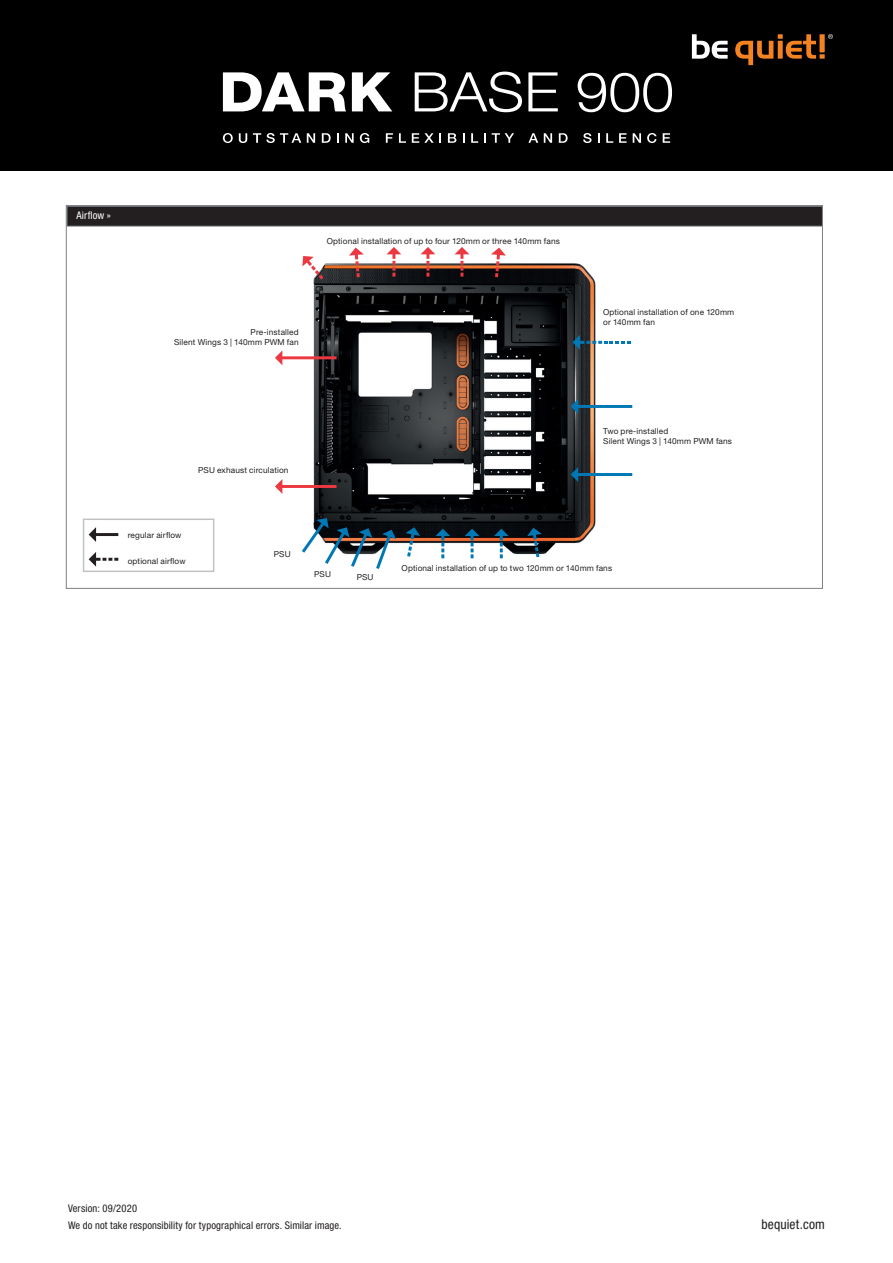
<style>
.page{position:relative;width:893px;height:1263px;background:#fff}
.page>*{position:absolute;margin:0;border:0;box-sizing:border-box;transform-origin:0 0}
.t1{font:condensed 13.5px "Helvetica Neue LT Pro";letter-spacing:.015em;color:#231f20}
.t2{font:condensed 10.5px/17.2px "Helvetica Neue LT Pro";letter-spacing:.015em;color:#231f20}
.t3{font:condensed 10.5px "Helvetica Neue LT Pro";letter-spacing:.015em;color:#fff}
.t4{font:8.25px/9.9px "Helvetica Neue LT Pro";letter-spacing:.015em;color:#231f20}
</style>
<div class="page">
<div style="left:0;top:0;width:893px;height:171px;background:#000001"></div>
<svg style="left:692px;top:34px;width:36px;height:25px"></svg>
<svg style="left:735px;top:34px;width:98px;height:31px"></svg>
<svg style="left:223px;top:72px;width:123px;height:39px"></svg>
<svg style="left:352px;top:72px;width:40px;height:39px"></svg>
<svg style="left:415px;top:72px;width:107px;height:40px"></svg>
<svg style="left:528px;top:72px;width:30px;height:39px"></svg>
<svg style="left:578px;top:73px;width:94px;height:39px"></svg>
<svg style="left:223px;top:133px;width:10px;height:10px"></svg>
<svg style="left:239px;top:133px;width:8px;height:10px"></svg>
<svg style="left:253px;top:133px;width:48px;height:10px"></svg>
<svg style="left:307px;top:133px;width:8px;height:10px"></svg>
<svg style="left:322px;top:133px;width:9px;height:10px"></svg>
<svg style="left:337px;top:133px;width:2px;height:10px"></svg>
<svg style="left:345px;top:133px;width:9px;height:10px"></svg>
<svg style="left:360px;top:133px;width:9px;height:10px"></svg>
<svg style="left:386px;top:133px;width:7px;height:10px"></svg>
<svg style="left:399px;top:133px;width:7px;height:10px"></svg>
<svg style="left:412px;top:133px;width:29px;height:10px"></svg>
<svg style="left:448px;top:133px;width:8px;height:10px"></svg>
<svg style="left:471px;top:133px;width:7px;height:10px"></svg>
<svg style="left:484px;top:133px;width:2px;height:10px"></svg>
<svg style="left:492px;top:133px;width:22px;height:10px"></svg>
<svg style="left:528px;top:133px;width:10px;height:10px"></svg>
<svg style="left:544px;top:133px;width:8px;height:10px"></svg>
<svg style="left:559px;top:133px;width:9px;height:10px"></svg>
<svg style="left:583px;top:133px;width:8px;height:10px"></svg>
<svg style="left:606px;top:133px;width:7px;height:10px"></svg>
<svg style="left:619px;top:133px;width:8px;height:10px"></svg>
<svg style="left:633px;top:133px;width:8px;height:10px"></svg>
<svg style="left:647px;top:133px;width:9px;height:10px"></svg>
<svg style="left:663px;top:133px;width:7px;height:10px"></svg>
<img style="left:214px;top:263px;width:419px;height:299px">
<svg style="left:275px;top:479px;width:62px;height:15px"></svg>
<svg style="left:274px;top:518px;width:122px;height:51px"></svg>
<div style="left:67px;top:206px;width:755px;height:20px;background:#231f20"></div>
<hr style="left:67px;top:226px;width:756px;height:1px;background:#7c8084">
<svg style="left:406px;top:527px;width:14px;height:30px"></svg>
<svg style="left:349px;top:248px;width:15px;height:29px"></svg>
<svg style="left:302px;top:256px;width:21px;height:24px"></svg>
<svg style="left:491px;top:248px;width:15px;height:29px"></svg>
<svg style="left:465px;top:529px;width:14px;height:29px"></svg>
<svg style="left:494px;top:529px;width:15px;height:29px"></svg>
<svg style="left:421px;top:247px;width:14px;height:30px"></svg>
<svg style="left:455px;top:247px;width:14px;height:30px"></svg>
<svg style="left:435px;top:529px;width:15px;height:29px"></svg>
<svg style="left:386px;top:247px;width:15px;height:30px"></svg>
<svg style="left:527px;top:528px;width:15px;height:29px"></svg>
<svg style="left:275px;top:350px;width:62px;height:15px"></svg>
<svg style="left:571px;top:467px;width:61px;height:15px"></svg>
<svg style="left:571px;top:399px;width:61px;height:15px"></svg>
<svg style="left:89px;top:552px;width:29px;height:15px"></svg>
<svg style="left:89px;top:527px;width:29px;height:15px"></svg>
<div style="left:83px;top:518px;width:131px;height:54px;border:2px solid #c0c2c4"></div>
<svg style="left:572px;top:335px;width:59px;height:15px"></svg>
<p class="t3" style="left:76px;top:209px;width:36px">Airflow »</p>
<p class="t4" style="left:327px;top:235px;width:235px">Optional installation of up to four 120mm or three 140mm fans</p>
<p class="t4" style="left:174px;top:327px;width:126px;text-align:right">Pre-installed<br>Silent Wings 3 | 140mm PWM fan</p>
<p class="t4" style="left:603px;top:307px;width:133px">Optional installation of one 120mm or 140mm fan</p>
<p class="t4" style="left:198px;top:465px;width:92px">PSU exhaust circulation</p>
<p class="t4" style="left:128px;top:530px;width:55px">regular airflow</p>
<p class="t4" style="left:128px;top:556px;width:59px">optional airflow</p>
<p class="t4" style="left:274px;top:549px;width:18px">PSU</p>
<p class="t4" style="left:314px;top:569px;width:18px">PSU</p>
<p class="t4" style="left:357px;top:571px;width:18px">PSU</p>
<p class="t4" style="left:603px;top:426px;width:130px">Two pre-installed<br>Silent Wings 3 | 140mm PWM fans</p>
<p class="t4" style="left:402px;top:562px;width:212px">Optional installation of up to two 120mm or 140mm fans</p>
<p class="t2" style="left:68px;top:1199px;width:275px">Version: 09/2020<br>We do not take responsibility for typographical errors. Similar image.</p>
<h1 class="t1" style="left:761px;top:1216px;width:65px">bequiet.com</h1>
</div>
